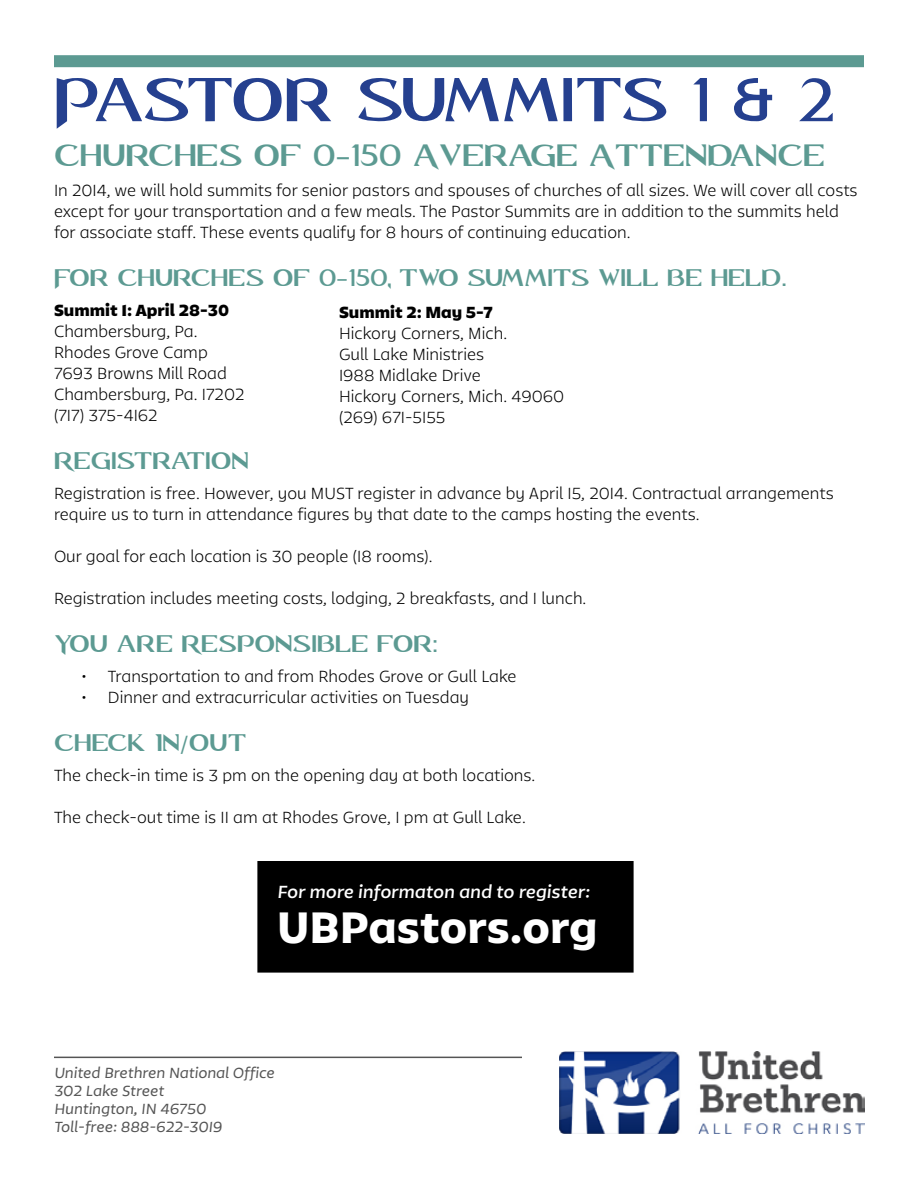
<style>
.page{position:relative;width:918px;height:1188px;background:#fff}
.page>*{position:absolute;margin:0;border:0;box-sizing:border-box;transform-origin:0 0}
.t1{font:54px "Lightbringer";letter-spacing:-.05em;color:#25408f}
.t2{font:900 45px "Tikal Sans";color:#fff}
.t3{font:27px "Lightbringer";color:#5c9a92}
.t4{font:21px "Lightbringer";color:#5c9a92}
.t5{font:italic 700 18px "Tikal Sans";color:#fff}
.t6{font:16.5px/21px "Tikal Sans";color:#000}
.t7{font:16.5px "Tikal Sans Ultra";color:#000}
.t8{font:italic 600 15px/18px "Tikal Sans";color:#555}
</style>
<div class="page">
<img style="left:560px;top:1051px;width:304px;height:83px">
<hr style="left:54px;top:1057px;width:468px;height:1px;background:#555">
<div style="left:54px;top:55px;width:810px;height:12px;background:#5c9a92"></div>
<div style="left:258px;top:862px;width:375px;height:110px;background:#000"></div>
<div style="left:257px;top:861px;width:377px;height:112px;border:2px solid #000"></div>
<h1 class="t1" style="left:54px;top:74px;width:783px">Pastor Summits 1 &amp; 2</h1>
<h3 class="t3" style="left:54px;top:143px;width:773px">Churches of 0-150 Average Attendance</h3>
<p class="t6" style="left:54px;top:180px;width:805px">In 2014, we will hold summits for senior pastors and spouses of churches of all sizes. We will cover all costs except for your transportation and a few meals. The Pastor Summits are in addition to the summits held for associate staff. These events qualify for 8 hours of continuing education.</p>
<p class="t4" style="left:54px;top:268px;width:734px">For churches of 0-150, two summits will be held.</p>
<p class="t7" style="left:54px;top:301px;width:177px">Summit 1: April 28-30</p>
<p class="t6" style="left:54px;top:321px;width:192px">Chambersburg, Pa.<br>Rhodes Grove Camp<br>7693 Browns Mill Road<br>Chambersburg, Pa. 17202 (717) 375-4162</p>
<p class="t4" style="left:54px;top:451px;width:196px">Registration</p>
<p class="t6" style="left:54px;top:483px;width:781px">Registration is free. However, you MUST register in advance by April 15, 2014. Contractual arrangements require us to turn in attendance figures by that date to the camps hosting the events.</p>
<p class="t6" style="left:54px;top:546px;width:380px">Our goal for each location is 30 people (18 rooms).</p>
<p class="t6" style="left:54px;top:588px;width:534px">Registration includes meeting costs, lodging, 2 breakfasts, and 1 lunch.</p>
<p class="t4" style="left:54px;top:634px;width:385px">You are Responsible for:</p>
<p class="t6" style="left:108px;top:666px;width:410px">Transportation to and from Rhodes Grove or Gull Lake<br>Dinner and extracurricular activities on Tuesday</p>
<p class="t4" style="left:54px;top:733px;width:194px">Check In/Out</p>
<p class="t6" style="left:54px;top:765px;width:483px">The check-in time is 3 pm on the opening day at both locations.</p>
<p class="t6" style="left:54px;top:807px;width:473px">The check-out time is 11 am at Rhodes Grove, 1 pm at Gull Lake.</p>
<p class="t7" style="left:339px;top:302px;width:155px">Summit 2: May 5-7</p>
<p class="t6" style="left:339px;top:322px;width:227px">Hickory Corners, Mich.<br>Gull Lake Ministries<br>1988 Midlake Drive<br>Hickory Corners, Mich. 49060 (269) 671-5155</p>
<p class="t5" style="left:277px;top:881px;width:314px">For more informaton and to register:</p>
<h2 class="t2" style="left:277px;top:901px;width:322px">UBPastors.org</h2>
<p class="t8" style="left:54px;top:1063px;width:222px">United Brethren National Office<br>302 Lake Street<br>Huntington, IN 46750<br>Toll-free: 888-622-3019</p>
</div>
